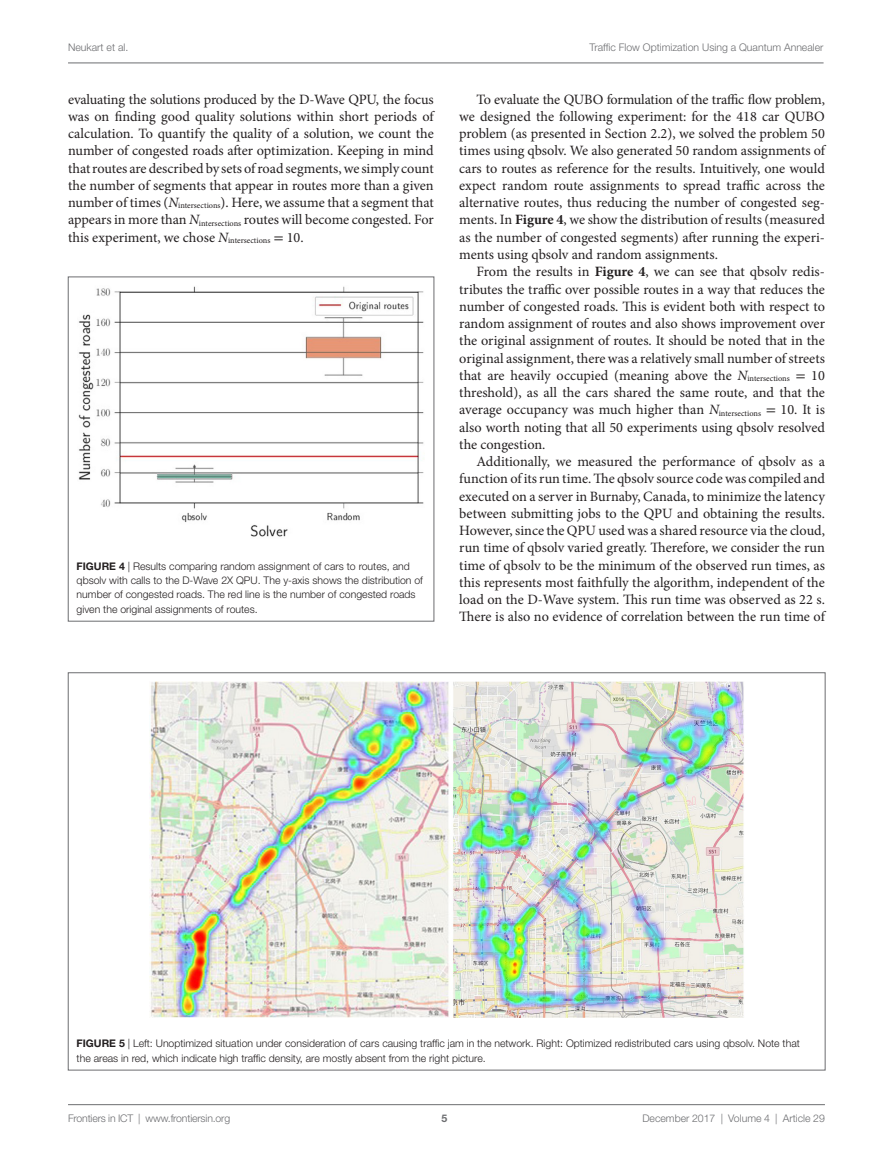
<style>
.page{position:relative;width:893px;height:1170px;background:#fff}
.page>*{position:absolute;margin:0;border:0;box-sizing:border-box;transform-origin:0 0}
.t1{font:14.25px/17.2px "Minion Pro";color:#231f20;text-align:justify}
.t2{font:300 10.5px/14.2px "Helvetica Neue LT Std";color:#231f20}
.t3{font:300 10.5px "Helvetica Neue LT Std";color:#6c6d70}
.t4{font:700 10.5px "Helvetica Neue LT Std";color:#6c6d70}
.s1{font-style:italic}
.s2{font-family:"STIX General"}
.s3{font-weight:700}
</style>
<div class="page">
<img style="left:78px;top:286px;width:346px;height:251px">
<hr style="left:68px;top:1104px;width:757px;height:1px;background:#6c6d70">
<hr style="left:68px;top:63px;width:755px;height:1px;background:#6c6d70">
<img style="left:149px;top:681px;width:595px;height:336px">
<p class="t3" style="left:68px;top:41px;width:62px">Neukart et al.</p>
<p class="t3" style="left:590px;top:41px;width:235px">Traffic Flow Optimization Using a Quantum Annealer</p>
<p class="t1" style="left:68px;top:90px;width:367px">evaluating the solutions produced by the D-Wave QPU, the focus was on finding good quality solutions within short periods of calculation. To quantify the quality of a solution, we count the number of congested roads after optimization. Keeping in mind that routes are described by sets of road segments, we simply count the number of segments that appear in routes more than a given number of times (<span class="s1">N</span><sub>intersections</sub>). Here, we assume that a segment that appears in more than <span class="s1">N</span><sub>intersections</sub> routes will become congested. For this experiment, we chose <span class="s1">N</span><sub>intersections</sub> <span class="s2">=</span> 10.</p>
<p class="t1" style="left:459px;top:90px;width:367px;text-indent:17px">To evaluate the QUBO formulation of the traffic flow problem, we designed the following experiment: for the 418 car QUBO problem (as presented in Section 2.2), we solved the problem 50 times using qbsolv. We also generated 50 random assignments of cars to routes as reference for the results. Intuitively, one would expect random route assignments to spread traffic across the alternative routes, thus reducing the number of congested seg&shy;ments. In <span class="s3">Figure 4</span>, we show the distribution of results (measured as the number of congested segments) after running the experi&shy;ments using qbsolv and random assignments.</p>
<p class="t1" style="left:459px;top:263px;width:367px;text-indent:17px">From the results in <span class="s3">Figure 4</span>, we can see that qbsolv redis&shy;tributes the traffic over possible routes in a way that reduces the number of congested roads. This is evident both with respect to random assignment of routes and also shows improvement over the original assignment of routes. It should be noted that in the original assignment, there was a relatively small number of streets that are heavily occupied (meaning above the <span class="s1">N</span><sub>intersections</sub> <span class="s2">=</span> 10 threshold), as all the cars shared the same route, and that the average occupancy was much higher than <span class="s1">N</span><sub>intersections</sub> <span class="s2">=</span> 10. It is also worth noting that all 50 experiments using qbsolv resolved the congestion.</p>
<p class="t1" style="left:459px;top:453px;width:367px;text-indent:17px">Additionally, we measured the performance of qbsolv as a function of its run time. The qbsolv source code was compiled and executed on a server in Burnaby, Canada, to minimize the latency between submitting jobs to the QPU and obtaining the results.<br>However, since the QPU used was a shared resource via the cloud, run time of qbsolv varied greatly. Therefore, we consider the run time of qbsolv to be the minimum of the observed run times, as this represents most faithfully the algorithm, independent of the load on the D-Wave system. This run time was observed as 22 s.<br>There is also no evidence of correlation between the run time of</p>
<p class="t2" style="left:77px;top:559px;width:348px"><span class="s3">FIGUR E 4</span> | Results comparing random assignment of cars to routes, and qbsolv with calls to the D-Wave 2X QPU. The y-axis shows the distribution of number of congested roads. The red line is the number of congested roads given the original assignments of routes.</p>
<p class="t2" style="left:77px;top:1036px;width:725px"><span class="s3">FIGURE 5</span> | Left: Unoptimized situation under consideration of cars causing traffic jam in the network. Right: Optimized redistributed cars using qbsolv. Note that the areas in red, which indicate high traffic density, are mostly absent from the right picture.</p>
<p class="t3" style="left:68px;top:1111px;width:164px">Frontiers in ICT | www.frontiersin.org</p>
<p class="t3" style="left:642px;top:1111px;width:184px">December 2017 | Volume 4 | Article 29</p>
<p class="t4" style="left:441px;top:1111px;width:7px">5</p>
</div>
